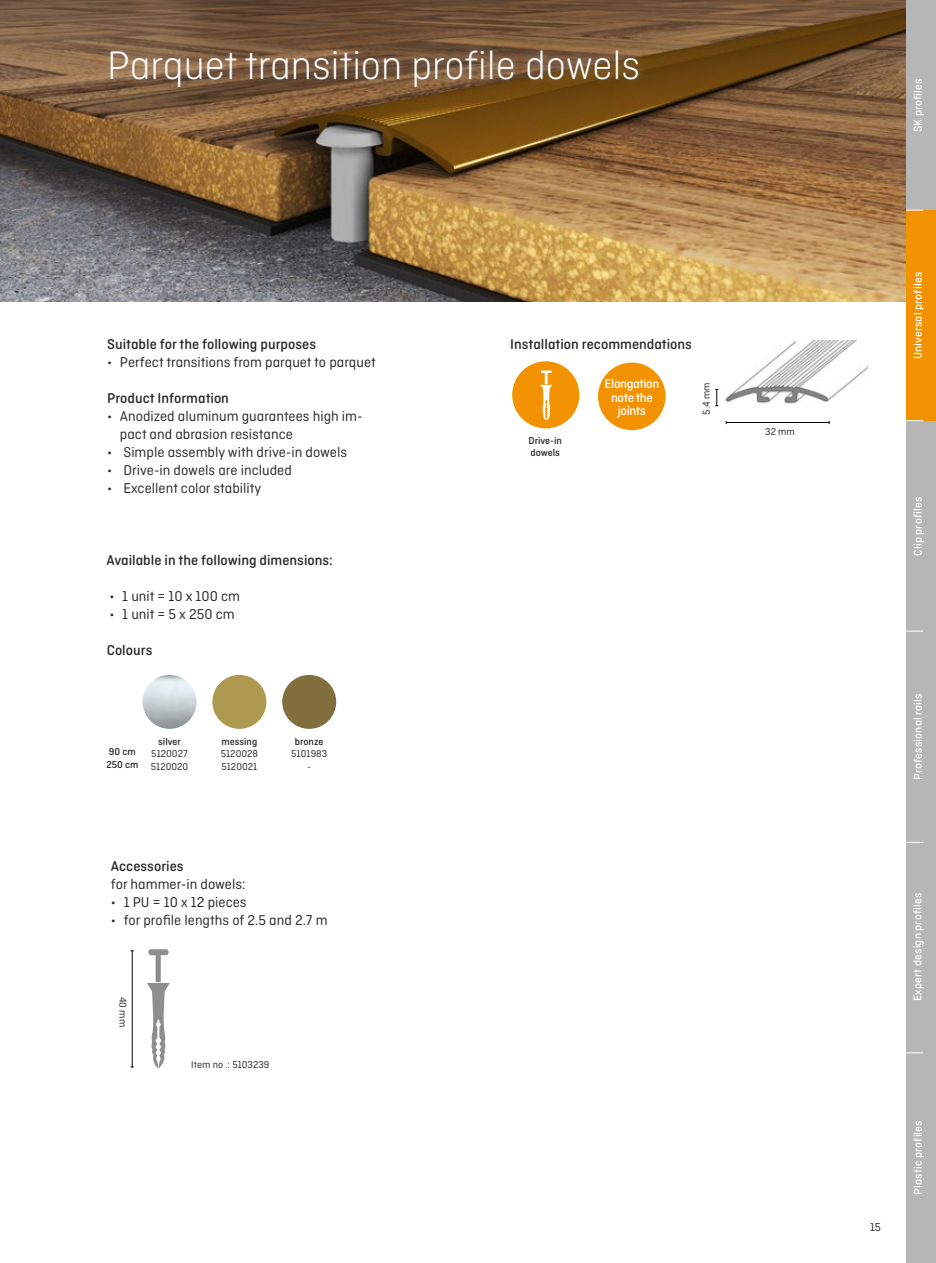
<style>
.page{position:relative;width:936px;height:1263px;background:#fff}
.page>*{position:absolute;margin:0;border:0;box-sizing:border-box;transform-origin:0 0}
.t1{font:300 42px "Ciutadella Rounded";color:#fff}
.t2{font:15px/18px "Ciutadella Rounded";color:#282827}
.t3{font:500 15px "Ciutadella Rounded";color:#282827}
.t4{font:500 13.5px/13.5px "Ciutadella Rounded";letter-spacing:-.03em;color:#fff;text-align:center}
.t5{font:500 12px "Ciutadella Rounded";letter-spacing:.015em;color:#fff}
.t6{font:12px "Ciutadella Rounded";color:#282827}
.t7{font:10.5px/12.6px "Ciutadella Rounded";color:#282827}
.t8{font:500 10.5px/12.6px "Ciutadella Rounded";color:#282827}
</style>
<div class="page">
<img style="left:0;top:0;width:906px;height:301px">
<div style="left:102px;top:41px;width:544px;height:54px;background:#fff;opacity:.3"></div>
<div style="left:598px;top:363px;width:67px;height:67px;background:#f39200;border-radius:50%"></div>
<img style="left:142px;top:675px;width:54px;height:54px;border-radius:27px">
<div style="left:212px;top:675px;width:54px;height:54px;background:#ad994f;border-radius:27px"></div>
<div style="left:512px;top:361px;width:67px;height:67px;background:#f39200;border-radius:50%"></div>
<svg style="left:540px;top:385px;width:12px;height:35px"></svg>
<svg style="left:541px;top:371px;width:10px;height:2px"></svg>
<img style="left:725px;top:340px;width:142px;height:64px">
<hr style="left:726px;top:422px;width:103px;height:1px;background:#000">
<hr style="left:132px;top:951px;width:1px;height:116px;background:#000">
<svg style="left:147px;top:983px;width:23px;height:85px"></svg>
<div style="left:148px;top:949px;width:21px;height:6px;background:#8e8e8e;border-radius:2px"></div>
<svg style="left:715px;top:389px;width:3px;height:17px"></svg>
<div style="left:906px;top:0;width:29px;height:1263px;background:#b7b6b6"></div>
<div style="left:906px;top:210px;width:29px;height:211px;background:#f39200"></div>
<svg style="left:906px;top:1052px;width:17px;height:1px"></svg>
<svg style="left:906px;top:631px;width:17px;height:1px"></svg>
<svg style="left:906px;top:420px;width:17px;height:1px"></svg>
<svg style="left:906px;top:210px;width:17px;height:1px"></svg>
<svg style="left:906px;top:842px;width:17px;height:1px"></svg>
<div style="left:282px;top:675px;width:54px;height:54px;background:#806f3c;border-radius:27px"></div>
<h1 class="t1" style="left:107px;top:42px;width:534px">Parquet transition profile dowels</h1>
<p class="t3" style="left:107px;top:335px;width:210px">Suitable for the following purposes</p>
<p class="t2" style="left:107px;top:353px;width:270px">• Perfect transitions from parquet to parquet</p>
<p class="t3" style="left:107px;top:389px;width:123px">Product Information</p>
<p class="t2" style="left:120px;top:407px;width:244px;text-indent:-13px">• Anodized aluminum guarantees high im&shy;pact and abrasion resistance</p>
<p class="t2" style="left:107px;top:443px;width:241px">• Simple assembly with drive-in dowels</p>
<p class="t2" style="left:107px;top:461px;width:186px">• Drive-in dowels are included</p>
<p class="t2" style="left:107px;top:479px;width:156px">• Excellent color stability</p>
<p class="t3" style="left:106px;top:551px;width:228px">Available in the following dimensions:</p>
<p class="t2" style="left:109px;top:587px;width:132px">• 1 unit = 10 x 100 cm</p>
<p class="t2" style="left:109px;top:605px;width:127px">• 1 unit = 5 x 250 cm</p>
<p class="t3" style="left:107px;top:641px;width:47px">Colours</p>
<p class="t8" style="left:106px;top:746px;width:33px">90 cm<br>250 cm</p>
<p class="t8" style="left:158px;top:735px;width:24px">silver</p>
<p class="t7" style="left:151px;top:747px;width:39px">5120027<br>5120020</p>
<p class="t8" style="left:221px;top:735px;width:37px">messing</p>
<p class="t7" style="left:221px;top:747px;width:39px">5120028<br>5120021</p>
<p class="t8" style="left:295px;top:735px;width:30px">bronze</p>
<p class="t7" style="left:291px;top:747px;width:37px;text-align:center">5101983 -</p>
<p class="t3" style="left:111px;top:857px;width:74px">Accessories</p>
<p class="t2" style="left:111px;top:875px;width:136px">for hammer-in dowels:</p>
<p class="t2" style="left:111px;top:893px;width:137px">• 1 PU = 10 x 12 pieces</p>
<p class="t2" style="left:111px;top:911px;width:218px">• for profile lengths of 2.5 and 2.7 m</p>
<p class="t7" style="left:129px;top:997px;width:32px;rotate:90deg">40 mm</p>
<p class="t7" style="left:191px;top:1059px;width:80px">Item no .: 5103239</p>
<p class="t3" style="left:510px;top:335px;width:183px">Installation recommendations</p>
<p class="t8" style="left:528px;top:434px;width:35px">Drive-in dowels</p>
<p class="t4" style="left:604px;top:377px;width:56px">Elongation note the joints</p>
<p class="t7" style="left:700px;top:414px;width:34px;rotate:-90deg">5.4 mm</p>
<p class="t7" style="left:765px;top:426px;width:31px">32 mm</p>
<p class="t5" style="left:911px;top:132px;width:55px;rotate:-90deg">SK profiles</p>
<p class="t5" style="left:911px;top:359px;width:89px;rotate:-90deg">Universal profiles</p>
<p class="t5" style="left:911px;top:556px;width:61px;rotate:-90deg">Clip profiles</p>
<p class="t5" style="left:911px;top:780px;width:88px;rotate:-90deg">Professional rails</p>
<p class="t5" style="left:910px;top:1001px;width:110px;rotate:-90deg">Expert design profiles</p>
<p class="t6" style="left:870px;top:1220px;width:12px">15</p>
<p class="t5" style="left:911px;top:1195px;width:77px;rotate:-90deg">Plastic profiles</p>
</div>
